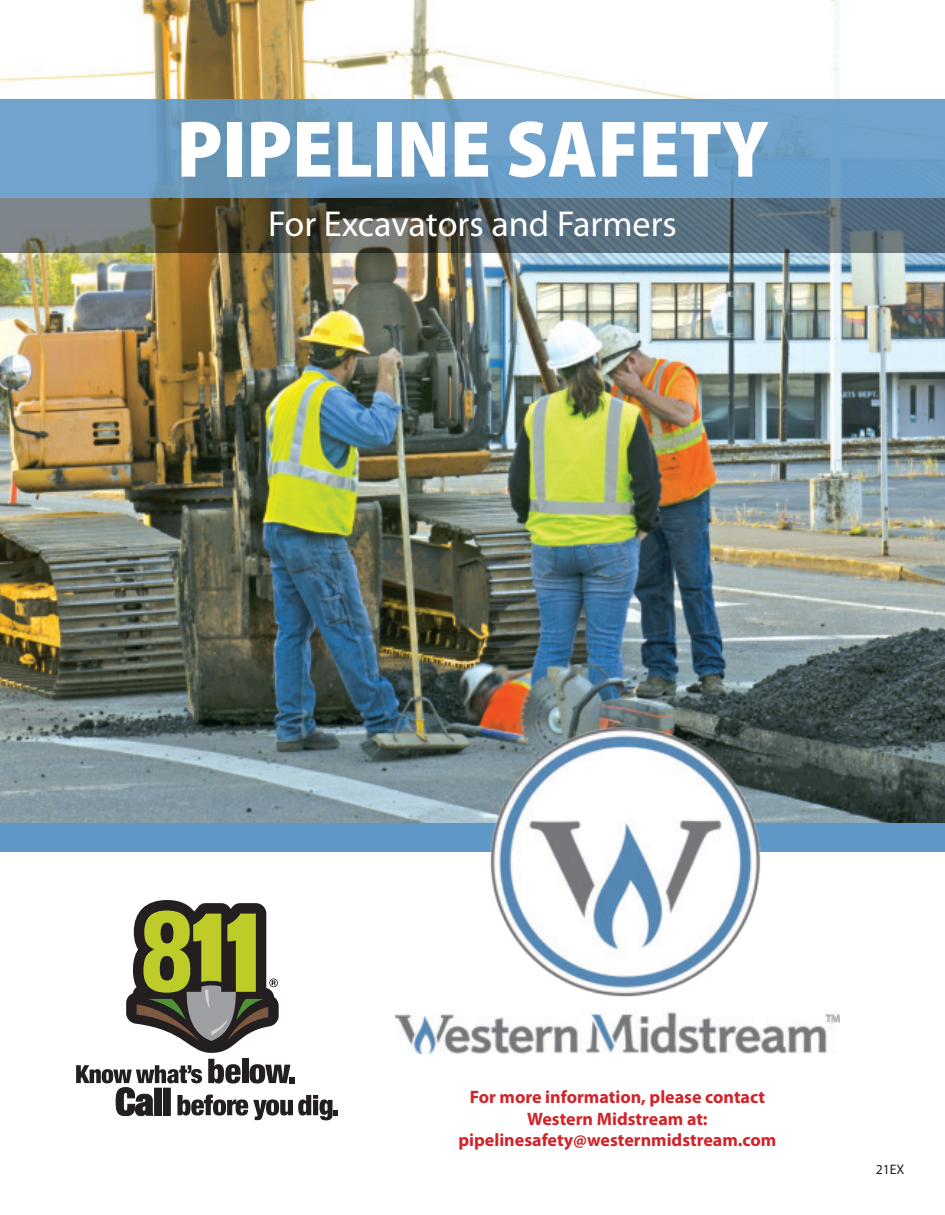
<style>
.page{position:relative;width:945px;height:1215px;background:#fff}
.page>*{position:absolute;margin:0;border:0;box-sizing:border-box;transform-origin:0 0}
.t1{font:900 semi-condensed 81px "Myriad Pro";color:#fff}
.t2{font:36.15px "Myriad Pro";color:#fff}
.t3{font:700 18px/21.6px "Myriad Pro";color:#d1232a;text-align:center}
.t4{font:13.8px "Myriad Pro";color:#231f20}
</style>
<div class="page">
<img style="left:0;top:0;width:945px;height:823px">
<svg style="left:0;top:198px;width:945px;height:55px;background:#596262"></svg>
<div style="left:0;top:823px;width:945px;height:29px;background:#5f98c6"></div>
<svg style="left:0;top:100px;width:945px;height:98px;background:#6b9ec6"></svg>
<svg style="left:76px;top:1059px;width:262px;height:61px"></svg>
<svg style="left:126px;top:900px;width:153px;height:153px"></svg>
<img style="left:396px;top:727px;width:443px;height:326px">
<h1 class="t1" style="left:177px;top:101px;width:593px">PIPELINE SAFETY</h1>
<h2 class="t2" style="left:268px;top:210px;width:410px">For Excavators and Farmers</h2>
<p class="t3" style="left:458px;top:1088px;width:320px">For more information, please contact<br>Western Midstream at: pipelinesafety@westernmidstream.com</p>
<p class="t4" style="left:876px;top:1164px;width:30px">21EX</p>
</div>
